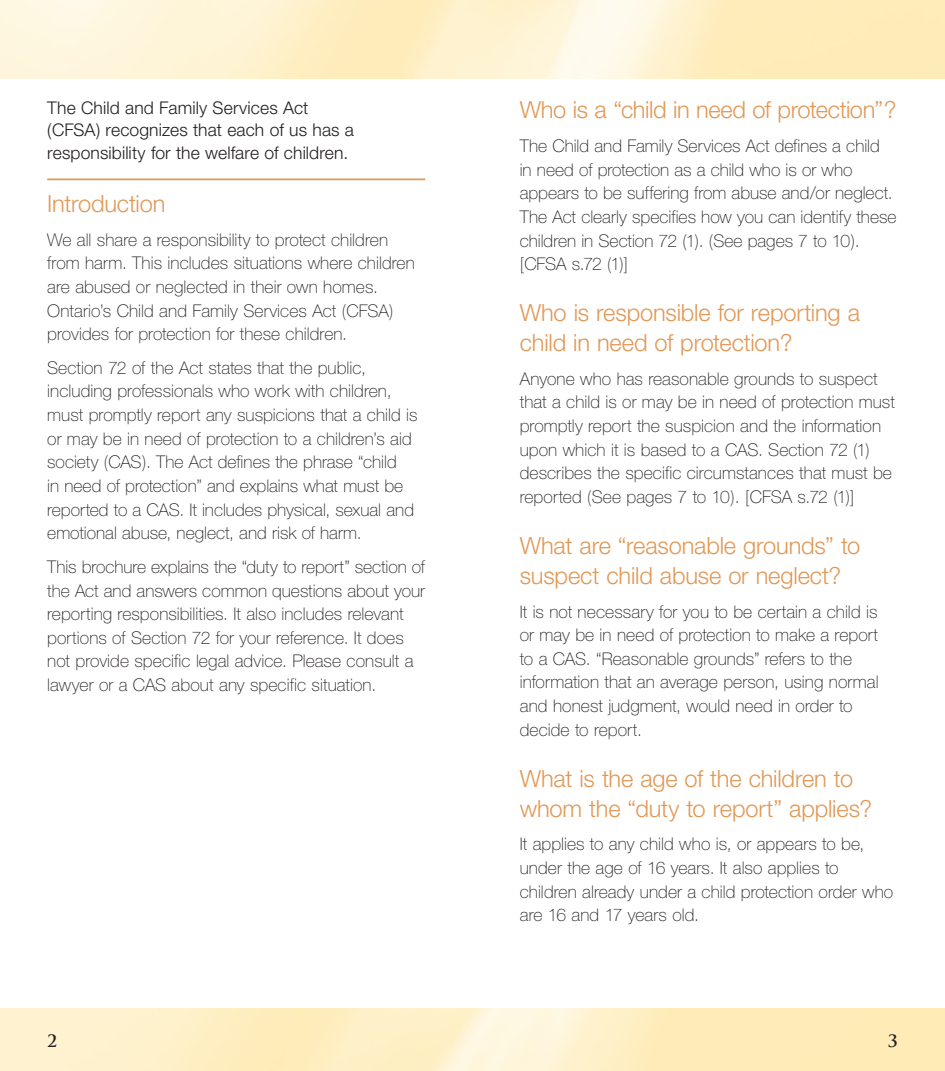
<style>
.page{position:relative;width:945px;height:1071px;background:#fff}
.page>*{position:absolute;margin:0;border:0;box-sizing:border-box;transform-origin:0 0}
.t1{font:300 23.62px/29.8px "Helvetica Neue";letter-spacing:-.01em;color:#e19855}
.t2{font:100 17.5px/23.6px "Helvetica Neue";letter-spacing:.005em;color:#231f20}
.t3{font:300 17.5px/22.8px "Helvetica Neue";letter-spacing:.005em;color:#231f20}
.t4{font:700 16.62px "Trajan Pro";color:#231f20}
</style>
<div class="page">
<hr style="left:47px;top:178px;width:378px;height:2px;background:#e19855">
<p class="t3" style="left:47px;top:96px;width:308px">The Child and Family Services Act (CFSA) recognizes that each of us has a responsibility for the welfare of children.</p>
<h1 class="t1" style="left:47px;top:188px;width:120px">Introduction</h1>
<p class="t2" style="left:47px;top:228px;width:369px">We all share a responsibility to protect children from harm. This includes situations where children are abused or neglected in their own homes.<br>Ontario’s Child and Family Services Act (CFSA) provides for protection for these children.</p>
<p class="t2" style="left:47px;top:356px;width:372px">Section 72 of the Act states that the public, including professionals who work with children, must promptly report any suspicions that a child is or may be in need of protection to a children’s aid society (CAS). The Act defines the phrase “child<br>in need of protection” and explains what must be reported to a CAS. It includes physical, sexual and emotional abuse, neglect, and risk of harm.</p>
<p class="t2" style="left:47px;top:555px;width:379px">This brochure explains the “duty to report” section of the Act and answers common questions about your reporting responsibilities. It also includes relevant portions of Section 72 for your reference. It does not provide specific legal advice. Please consult a lawyer or a CAS about any specific situation.</p>
<h1 class="t1" style="left:520px;top:95px;width:378px">Who is a “child in need of protection”?</h1>
<p class="t2" style="left:520px;top:134px;width:378px">The Child and Family Services Act defines a child<br>in need of protection as a child who is or who appears to be suffering from abuse and/or neglect.<br>The Act clearly specifies how you can identify these children in Section 72 (1). (See pages 7 to 10). [CFSA s.72 (1)]</p>
<h1 class="t1" style="left:520px;top:298px;width:342px">Who is responsible for reporting a child in need of protection?</h1>
<p class="t2" style="left:520px;top:367px;width:377px">Anyone who has reasonable grounds to suspect that a child is or may be in need of protection must promptly report the suspicion and the information upon which it is based to a CAS. Section 72 (1) describes the specific circumstances that must be reported (See pages 7 to 10). [CFSA s.72 (1)]</p>
<h1 class="t1" style="left:520px;top:530px;width:342px">What are “reasonable grounds” to suspect child abuse or neglect?</h1>
<p class="t2" style="left:520px;top:599px;width:360px">It is not necessary for you to be certain a child is or may be in need of protection to make a report to a CAS. “Reasonable grounds” refers to the information that an average person, using normal and honest judgment, would need in order to decide to report.</p>
<h1 class="t1" style="left:520px;top:763px;width:354px">What is the age of the children to whom the “duty to report” applies?</h1>
<p class="t2" style="left:520px;top:832px;width:375px">It applies to any child who is, or appears to be, under the age of 16 years. It also applies to children already under a child protection order who are 16 and 17 years old.</p>
<p class="t4" style="left:47px;top:1031px;width:11px">2</p>
<p class="t4" style="left:888px;top:1031px;width:11px">3</p>
</div>
